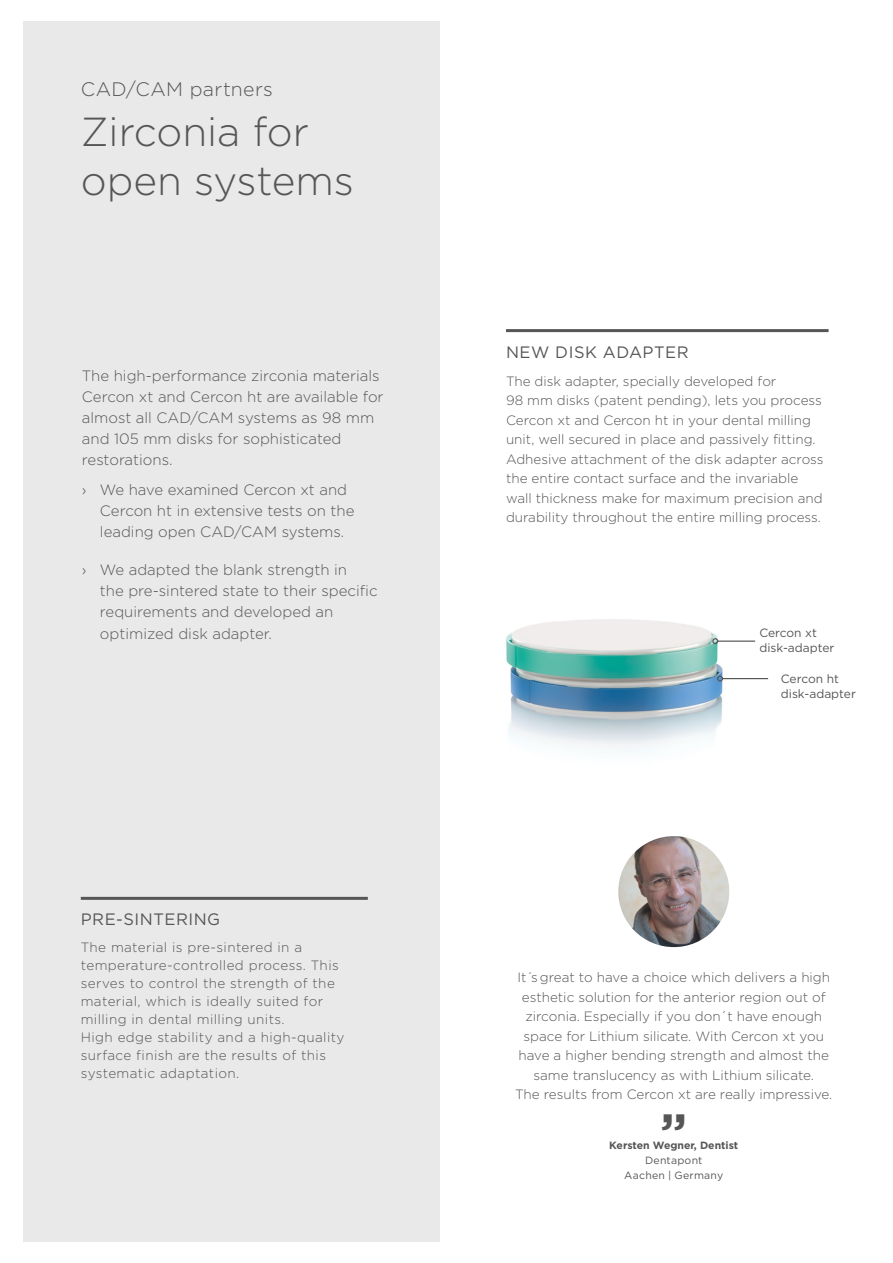
<style>
.page{position:relative;width:893px;height:1263px;background:#fff}
.page>*{position:absolute;margin:0;border:0;box-sizing:border-box;transform-origin:0 0}
.t1{font:700 49.5px "Gotham";color:#565656}
.t2{font:300 40.5px/49.5px "Gotham";color:#565656}
.t3{font:300 19.5px "Gotham";letter-spacing:.02em;color:#565656}
.t4{font:16.5px "Gotham";letter-spacing:.03em;color:#565656}
.t5{font:300 15px/21px "Gotham";color:#565656}
.t6{font:300 13.5px/19.5px "Gotham";color:#565656}
.t7{font:300 13.5px/18px "Gotham";letter-spacing:.03em;color:#565656}
.t8{font:12px/15px "Gotham";color:#565656}
.t9{font:10.5px/15px "Gotham";letter-spacing:.025em;color:#565656;text-align:center}
.t10{font:700 10.5px "Gotham";color:#565656}
</style>
<div class="page">
<div style="left:23px;top:21px;width:417px;height:1221px;background:#e9e9e9"></div>
<img style="left:506px;top:619px;width:263px;height:133px">
<hr style="left:722px;top:678px;width:46px;height:1px;background:#565656">
<svg style="left:717px;top:676px;width:6px;height:6px"></svg>
<hr style="left:718px;top:640px;width:37px;height:2px;background:#565656">
<svg style="left:712px;top:638px;width:6px;height:6px"></svg>
<img style="left:618px;top:836px;width:111px;height:111px;border-radius:55px">
<hr style="left:81px;top:897px;width:287px;height:3px;background:#565656">
<hr style="left:506px;top:329px;width:323px;height:3px;background:#565656">
<h3 class="t3" style="left:81px;top:77px;width:194px">CAD/CAM partners</h3>
<h2 class="t2" style="left:81px;top:106px;width:275px">Zirconia for open systems</h2>
<p class="t5" style="left:82px;top:365px;width:303px">The high-performance zirconia materials Cercon xt and Cercon ht are available for almost all CAD/CAM systems as 98 mm and 105 mm disks for sophisticated restorations.</p>
<p class="t5" style="left:100px;top:478px;width:256px;text-indent:-18px">› We have examined Cercon xt and<br>Cercon ht in extensive tests on the leading open CAD/CAM systems.</p>
<p class="t5" style="left:100px;top:558px;width:279px;text-indent:-18px">› We adapted the blank strength in<br>the pre-sintered state to their specific requirements and developed an</p>
<p class="t5" style="left:100px;top:623px;width:174px">optimized disk adapter.</p>
<p class="t4" style="left:81px;top:909px;width:141px">PRE-SINTERING</p>
<p class="t7" style="left:81px;top:938px;width:265px">The material is pre-sintered in a temperature-controlled process. This serves to control the strength of the material, which is ideally suited for milling in dental milling units.<br>High edge stability and a high-quality surface finish are the results of this systematic adaptation.</p>
<p class="t4" style="left:506px;top:341px;width:184px">NEW DISK ADAPTER</p>
<p class="t6" style="left:506px;top:371px;width:319px">The disk adapter, specially developed for<br>98 mm disks (patent pending), lets you process Cercon xt and Cercon ht in your dental milling unit, well secured in place and passively fitting.<br>Adhesive attachment of the disk adapter across the entire contact surface and the invariable wall thickness make for maximum precision and durability throughout the entire milling process.</p>
<p class="t8" style="left:759px;top:625px;width:77px">Cercon xt disk-adapter</p>
<p class="t8" style="left:781px;top:671px;width:77px">Cercon ht disk-adapter</p>
<p class="t6" style="left:515px;top:967px;width:319px;text-align:center">It´s great to have a choice which delivers a high esthetic solution for the anterior region out of zirconia. Especially if you don´t have enough space for Lithium silicate. With Cercon xt you have a higher bending strength and almost the same translucency as with Lithium silicate.<br>The results from Cercon xt are really impressive.</p>
<h1 class="t1" style="left:660px;top:1099px;width:28px">”</h1>
<p class="t9" style="left:624px;top:1153px;width:100px">Dentapont<br>Aachen | Germany</p>
<p class="t10" style="left:609px;top:1138px;width:131px">Kersten Wegner, Dentist</p>
</div>
